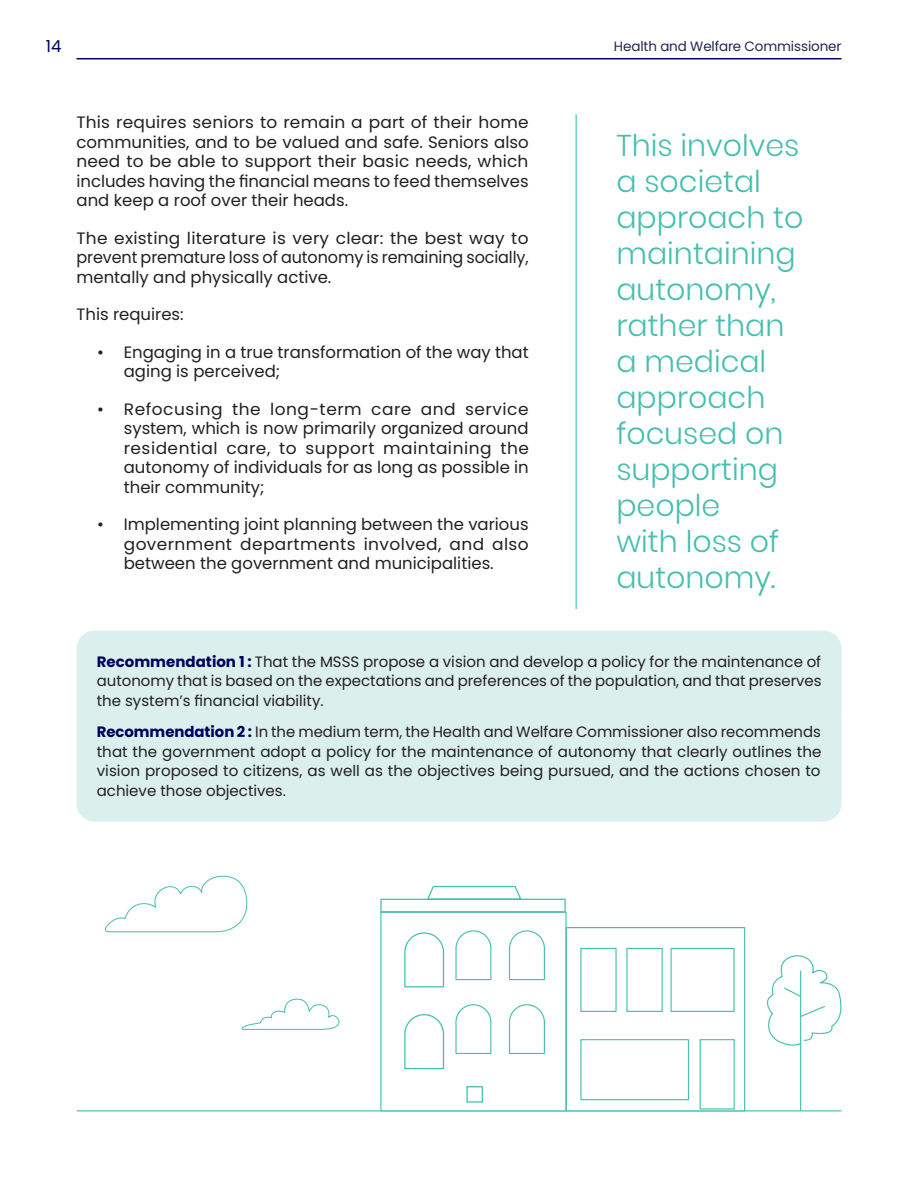
<style>
.page{position:relative;width:918px;height:1188px;background:#fff}
.page>*{position:absolute;margin:0;border:0;box-sizing:border-box;transform-origin:0 0}
.paragraph{font:300 30px/36px "Poppins";color:#44bfb0}
.Texte_principal{font:16.5px/19.5px "Poppins";color:#231f20;text-align:justify}
.t1{font:16.5px "Poppins";color:#000060}
.Normal_wrd_1{font:15px/19.5px "Poppins";color:#231f20;text-align:justify}
.t2{font:13.5px "Poppins";letter-spacing:-.01em;color:#222652}
.s1{font-weight:700;color:#000060}
</style>
<div class="page">
<hr style="left:77px;top:58px;width:764px;height:1px;background:#000060">
<div style="left:77px;top:631px;width:764px;height:100px;background:#dbefec;border-radius:18px"></div>
<div style="left:77px;top:701px;width:764px;height:121px;background:#dbefec;border-radius:18px"></div>
<hr style="left:576px;top:114px;width:1px;height:495px;background:#44bfb0">
<hr style="left:800px;top:971px;width:1px;height:139px;background:#44bfb0">
<svg style="left:767px;top:955px;width:75px;height:93px"></svg>
<hr style="left:77px;top:1110px;width:764px;height:1px;background:#44bfb0">
<div style="left:380px;top:912px;width:187px;height:199px;background:#fff;border:1px solid #44bfb0"></div>
<div style="left:380px;top:899px;width:186px;height:13px;background:#fff;border:1px solid #44bfb0"></div>
<svg style="left:426px;top:885px;width:96px;height:16px"></svg>
<svg style="left:404px;top:932px;width:41px;height:56px"></svg>
<svg style="left:455px;top:930px;width:37px;height:51px"></svg>
<svg style="left:508px;top:930px;width:37px;height:51px"></svg>
<svg style="left:404px;top:1014px;width:41px;height:56px"></svg>
<svg style="left:455px;top:1004px;width:37px;height:50px"></svg>
<svg style="left:508px;top:1004px;width:37px;height:50px"></svg>
<div style="left:566px;top:927px;width:179px;height:184px;background:#fff;border:1px solid #44bfb0"></div>
<div style="left:580px;top:1039px;width:109px;height:61px;background:#fff;border:1px solid #44bfb0"></div>
<div style="left:700px;top:1039px;width:35px;height:71px;background:#fff;border:1px solid #44bfb0"></div>
<div style="left:580px;top:948px;width:37px;height:64px;background:#fff;border:1px solid #44bfb0"></div>
<div style="left:626px;top:948px;width:37px;height:64px;background:#fff;border:1px solid #44bfb0"></div>
<div style="left:671px;top:948px;width:64px;height:64px;background:#fff;border:1px solid #44bfb0"></div>
<div style="left:466px;top:1086px;width:17px;height:17px;background:#fff;border:1px solid #44bfb0"></div>
<svg style="left:241px;top:998px;width:99px;height:32px"></svg>
<svg style="left:104px;top:875px;width:144px;height:58px"></svg>
<p class="t1" style="left:46px;top:37px;width:17px">14</p>
<p class="t2" style="left:614px;top:39px;width:229px">Health and Welfare Commissioner</p>
<p class="Texte_principal" style="left:77px;top:113px;width:454px">This requires seniors to remain a part of their home communities, and to be valued and safe. Seniors also need to be able to support their basic needs, which includes having the financial means to feed themselves and keep a roof over their heads.</p>
<p class="Texte_principal" style="left:77px;top:228px;width:454px">The existing literature is very clear: the best way to prevent premature loss of autonomy is remaining socially, mentally and physically active.</p>
<p class="Texte_principal" style="left:77px;top:305px;width:109px">This requires:</p>
<p class="Texte_principal" style="left:124px;top:342px;width:406px;text-indent:-27px">• Engaging in a true transformation of the way that aging is perceived;</p>
<p class="Texte_principal" style="left:124px;top:399px;width:407px;text-indent:-27px">• Refocusing the long-term care and service system, which is now primarily organized around residential care, to support maintaining the autonomy of individuals for as long as possible in their community;</p>
<p class="Texte_principal" style="left:124px;top:515px;width:407px;text-indent:-27px">• Implementing joint planning between the various government departments involved, and also between the government and municipalities.</p>
<p class="paragraph" style="left:616px;top:128px;width:188px">This involves a societal approach to maintaining autonomy, rather than a medical approach focused on supporting people<br>with loss of autonomy.</p>
<p class="Normal_wrd_1" style="left:97px;top:652px;width:726px"><span class="s1">Recommendation 1 :</span> That the MSSS propose a vision and develop a policy for the maintenance of autonomy that is based on the expectations and preferences of the population, and that preserves the system’s financial viability.</p>
<p class="Normal_wrd_1" style="left:97px;top:722px;width:726px"><span class="s1">Recommendation 2 :</span> In the medium term, the Health and Welfare Commissioner also recommends that the government adopt a policy for the maintenance of autonomy that clearly outlines the vision proposed to citizens, as well as the objectives being pursued, and the actions chosen to achieve those objectives.</p>
</div>
